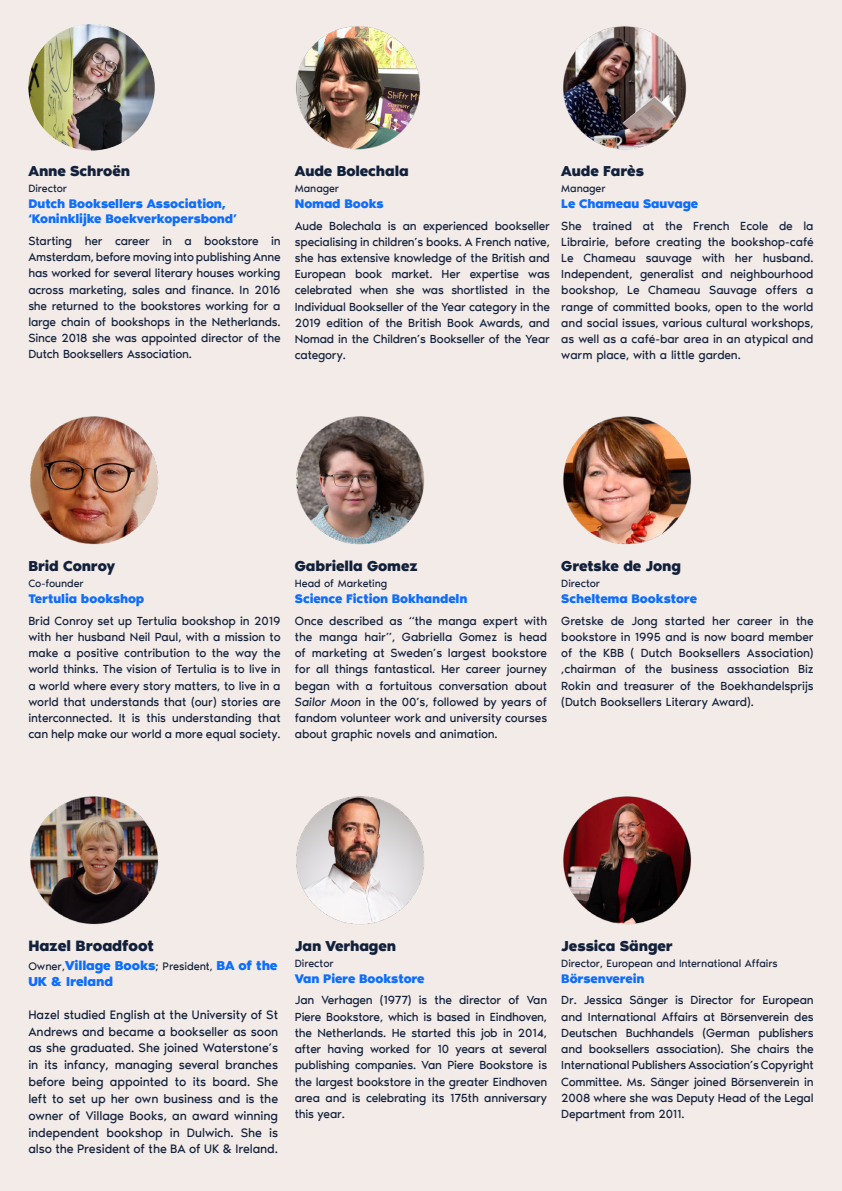
<style>
.page{position:relative;width:842px;height:1191px;background:#f3ebe8}
.page>*{position:absolute;margin:0;border:0;box-sizing:border-box;transform-origin:0 0}
.t1{font:700 15.4px "Noir Pro";letter-spacing:-.01em;color:#12213b}
.t2{font:700 14.8px "Noir Pro";letter-spacing:-.01em;color:#12213b}
.t3{font:700 13.3px/16px "Noir Pro";letter-spacing:-.01em;color:#0d6efc}
.t4{font:700 12.8px/15.4px "Noir Pro";letter-spacing:-.01em;color:#0d6efc}
.t5{font:12.6px/16.8px "Noir Pro";letter-spacing:-.01em;color:#12213b;text-align:justify}
.t6{font:12.1px/16.2px "Noir Pro";letter-spacing:-.01em;color:#12213b;text-align:justify}
.t7{font:10.8px "Noir Pro";letter-spacing:-.01em;color:#12213b}
.s1{font-style:italic}
.s2{font-weight:400;font-size:11.2px;color:#12213b}
</style>
<div class="page">
<img style="left:28px;top:24px;width:127px;height:126px;border-radius:63px">
<img style="left:295px;top:24px;width:126px;height:126px;border-radius:63px">
<img style="left:561px;top:24px;width:127px;height:126px;border-radius:63px">
<img style="left:561px;top:415px;width:131px;height:130px;border-radius:65px">
<img style="left:295px;top:415px;width:131px;height:130px;border-radius:65px">
<img style="left:28px;top:415px;width:131px;height:130px;border-radius:65px">
<img style="left:28px;top:794px;width:131px;height:131px;border-radius:65px">
<img style="left:295px;top:794px;width:131px;height:131px;border-radius:65px">
<img style="left:561px;top:794px;width:131px;height:131px;border-radius:65px">
<p class="t2" style="left:28px;top:159px;width:103px">Anne Schroën</p>
<p class="t7" style="left:28px;top:180px;width:40px">Director</p>
<p class="t4" style="left:28px;top:195px;width:210px">Dutch Booksellers Association, ‘Koninklijke Boekverkopersbond’</p>
<p class="t6" style="left:28px;top:232px;width:254px">Starting her career in a bookstore in Amsterdam, before moving into publishing Anne has worked for several literary houses working across marketing, sales and finance. In 2016 she returned to the bookstores working for a large chain of bookshops in the Netherlands.<br>Since 2018 she was appointed director of the Dutch Booksellers Association.</p>
<p class="t2" style="left:295px;top:159px;width:116px">Aude Bolechala</p>
<p class="t7" style="left:295px;top:180px;width:46px">Manager</p>
<p class="t4" style="left:295px;top:195px;width:90px">Nomad Books</p>
<p class="t6" style="left:295px;top:217px;width:257px">Aude Bolechala is an experienced bookseller specialising in children’s books. A French native, she has extensive knowledge of the British and European book market. Her expertise was celebrated when she was shortlisted in the Individual Bookseller of the Year category in the 2019 edition of the British Book Awards, and Nomad in the Children’s Bookseller of the Year category.</p>
<p class="t2" style="left:561px;top:159px;width:84px">Aude Farès</p>
<p class="t7" style="left:561px;top:180px;width:46px">Manager</p>
<p class="t4" style="left:561px;top:195px;width:139px">Le Chameau Sauvage</p>
<p class="t6" style="left:561px;top:217px;width:254px">She trained at the French Ecole de la Librairie, before creating the bookshop-café Le Chameau sauvage with her husband.<br>Independent, generalist and neighbourhood bookshop, Le Chameau Sauvage offers a range of committed books, open to the world and social issues, various cultural workshops, as well as a café-bar area in an atypical and warm place, with a little garden.</p>
<p class="t2" style="left:28px;top:554px;width:88px">Brid Conroy</p>
<p class="t7" style="left:28px;top:575px;width:57px">Co-founder</p>
<p class="t4" style="left:28px;top:589px;width:118px">Tertulia bookshop</p>
<p class="t6" style="left:28px;top:612px;width:254px">Brid Conroy set up Tertulia bookshop in 2019 with her husband Neil Paul, with a mission to make a positive contribution to the way the world thinks. The vision of Tertulia is to live in a world where every story matters, to live in a world that understands that (our) stories are interconnected. It is this understanding that can help make our world a more equal society.</p>
<p class="t2" style="left:295px;top:554px;width:125px">Gabriella Gomez</p>
<p class="t7" style="left:295px;top:575px;width:94px">Head of Marketing</p>
<p class="t4" style="left:295px;top:589px;width:174px">Science Fiction Bokhandeln</p>
<p class="t6" style="left:295px;top:612px;width:254px">Once described as “the manga expert with the manga hair”, Gabriella Gomez is head of marketing at Sweden’s largest bookstore for all things fantastical. Her career journey began with a fortuitous conversation about <span class="s1">Sailor Moon</span> in the 00’s, followed by years of fandom volunteer work and university courses about graphic novels and animation.</p>
<p class="t2" style="left:561px;top:554px;width:121px">Gretske de Jong</p>
<p class="t7" style="left:561px;top:575px;width:40px">Director</p>
<p class="t4" style="left:561px;top:589px;width:137px">Scheltema Bookstore</p>
<p class="t6" style="left:561px;top:612px;width:254px">Gretske de Jong started her career in the bookstore in 1995 and is now board member of the KBB ( Dutch Booksellers Association) ,chairman of the business association Biz Rokin and treasurer of the Boekhandelsprijs (Dutch Booksellers Literary Award).</p>
<p class="t1" style="left:28px;top:933px;width:127px">Hazel Broadfoot</p>
<p class="t3" style="left:28px;top:956px;width:251px"><span class="s2">Owner,</span>Village Books<span class="s2">; President,</span> BA of the<br>UK &amp; Ireland</p>
<p class="t5" style="left:28px;top:1005px;width:251px">Hazel studied English at the University of St Andrews and became a bookseller as soon as she graduated. She joined Waterstone’s in its infancy, managing several branches before being appointed to its board. She left to set up her own business and is the owner of Village Books, an award winning independent bookshop in Dulwich. She is also the President of the BA of UK &amp; Ireland.</p>
<p class="t2" style="left:295px;top:933px;width:103px">Jan Verhagen</p>
<p class="t7" style="left:295px;top:955px;width:40px">Director</p>
<p class="t4" style="left:295px;top:969px;width:131px">Van Piere Bookstore</p>
<p class="t6" style="left:295px;top:991px;width:254px">Jan Verhagen (1977) is the director of Van Piere Bookstore, which is based in Eindhoven, the Netherlands. He started this job in 2014, after having worked for 10 years at several publishing companies. Van Piere Bookstore is the largest bookstore in the greater Eindhoven area and is celebrating its 175th anniversary this year.</p>
<p class="t2" style="left:561px;top:933px;width:113px">Jessica Sänger</p>
<p class="t7" style="left:561px;top:955px;width:218px">Director, European and International Affairs</p>
<p class="t4" style="left:561px;top:969px;width:85px">Börsenverein</p>
<p class="t6" style="left:561px;top:991px;width:254px">Dr. Jessica Sänger is Director for European and International Affairs at Börsenverein des Deutschen Buchhandels (German publishers and booksellers association). She chairs the International Publishers Association’s Copyright Committee. Ms. Sänger joined Börsenverein in 2008 where she was Deputy Head of the Legal Department from 2011.</p>
</div>
